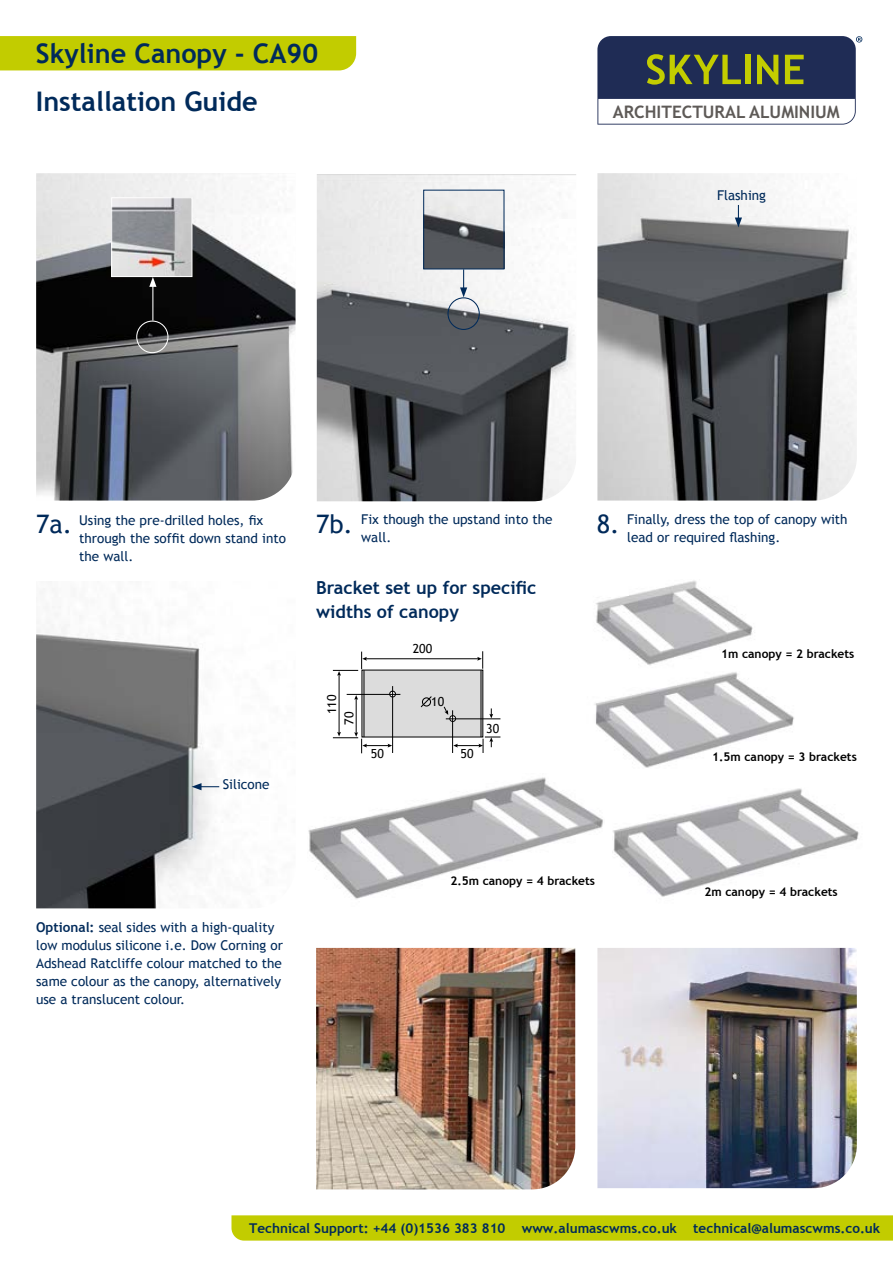
<style>
.page{position:relative;width:893px;height:1263px;background:#fff}
.page>*{position:absolute;margin:0;border:0;box-sizing:border-box;transform-origin:0 0}
.t1{font:700 27px/47.4px "Trebuchet MS";color:#002a5a}
.t2{font:25.5px "Trebuchet MS";color:#002a5a}
.Heading_01{font:700 18px/24px "Trebuchet MS";color:#002a5a}
.t3{font:700 17.25px "Trebuchet MS";color:#5e5a57}
.Annotations{font:13.5px/18px "Trebuchet MS";color:#002a5a}
.t4{font:700 13.5px "Trebuchet MS";color:#002a5a}
.t5{font:12.45px/17.2px "Trebuchet MS";color:#000}
.Annotations-2{font:700 12px "Trebuchet MS";color:#000}
.s1{font-weight:700}
</style>
<div class="page">
<div style="left:231px;top:1215px;width:662px;height:25px;background:#c2cc00"></div>
<svg style="left:597px;top:36px;width:265px;height:89px"></svg>
<div style="left:0;top:36px;width:356px;height:34px;background:#c2cc00"></div>
<img style="left:597px;top:173px;width:260px;height:328px">
<img style="left:36px;top:624px;width:184px;height:284px">
<img style="left:36px;top:173px;width:260px;height:328px">
<img style="left:316px;top:948px;width:259px;height:241px">
<img style="left:597px;top:948px;width:260px;height:240px">
<img style="left:317px;top:174px;width:259px;height:327px">
<img style="left:596px;top:580px;width:157px;height:85px">
<img style="left:613px;top:788px;width:246px;height:109px">
<img style="left:594px;top:672px;width:200px;height:96px">
<img style="left:308px;top:777px;width:295px;height:122px">
<div style="left:362px;top:670px;width:121px;height:67px;background:#dcdcdc"></div>
<div style="left:449px;top:715px;width:7px;height:7px;border:1px solid #000;border-radius:50%"></div>
<div style="left:389px;top:691px;width:7px;height:6px;border:1px solid #000;border-radius:50%"></div>
<hr style="left:364px;top:670px;width:1px;height:67px;background:#000">
<hr style="left:481px;top:670px;width:1px;height:67px;background:#000">
<hr style="left:339px;top:674px;width:1px;height:59px;background:#000">
<hr style="left:347px;top:694px;width:53px;height:1px;background:#000">
<hr style="left:446px;top:719px;width:54px;height:1px;background:#000">
<hr style="left:356px;top:698px;width:1px;height:36px;background:#000">
<svg style="left:354px;top:695px;width:4px;height:5px"></svg>
<svg style="left:489px;top:708px;width:4px;height:10px"></svg>
<hr style="left:365px;top:658px;width:114px;height:1px;background:#000">
<svg style="left:333px;top:652px;width:34px;height:24px"></svg>
<svg style="left:477px;top:651px;width:6px;height:18px"></svg>
<hr style="left:392px;top:686px;width:1px;height:67px;background:#000">
<svg style="left:444px;top:706px;width:12px;height:15px"></svg>
<svg style="left:420px;top:696px;width:12px;height:12px"></svg>
<hr style="left:452px;top:710px;width:1px;height:43px;background:#000">
<svg style="left:333px;top:732px;width:59px;height:21px"></svg>
<svg style="left:453px;top:737px;width:47px;height:16px"></svg>
<svg style="left:192px;top:783px;width:27px;height:7px"></svg>
<img style="left:425px;top:192px;width:77px;height:75px">
<div style="left:423px;top:190px;width:81px;height:79px;border:1px solid #002a5a"></div>
<img style="left:113px;top:199px;width:77px;height:76px">
<div style="left:111px;top:197px;width:81px;height:80px;border:1px solid #fff"></div>
<svg style="left:460px;top:269px;width:7px;height:28px"></svg>
<hr style="left:152px;top:284px;width:1px;height:37px;background:#fff">
<svg style="left:149px;top:277px;width:7px;height:10px"></svg>
<div style="left:447px;top:297px;width:33px;height:33px;border:1px solid #002a5a;border-radius:50%"></div>
<div style="left:136px;top:321px;width:32px;height:32px;border:1px solid #fff;border-radius:50%"></div>
<svg style="left:735px;top:205px;width:7px;height:22px"></svg>
<h1 class="t1" style="left:36px;top:30px;width:284px">Skyline Canopy - CA90<br>Installation Guide</h1>
<p class="t3" style="left:613px;top:101px;width:228px">ARCHITECTURAL ALUMINIUM</p>
<p class="Annotations" style="left:717px;top:186px;width:50px">Flashing</p>
<p class="t2" style="left:36px;top:509px;width:38px">7a.</p>
<p class="t2" style="left:316px;top:509px;width:38px">7b.</p>
<p class="Annotations" style="left:361px;top:510px;width:193px">Fix though the upstand into the wall.</p>
<p class="Annotations" style="left:79px;top:511px;width:208px">Using the pre-drilled holes, fix through the soffit down stand into the wall.</p>
<p class="Heading_01" style="left:316px;top:576px;width:222px">Bracket set up for specific widths of canopy</p>
<p class="Annotations" style="left:223px;top:775px;width:48px">Silicone</p>
<p class="t5" style="left:323px;top:725px;width:32px;text-indent:11px;rotate:-90deg">110<br>70</p>
<p class="t5" style="left:371px;top:745px;width:14px">50</p>
<p class="t5" style="left:413px;top:640px;width:21px">200</p>
<p class="t5" style="left:431px;top:693px;width:14px">10</p>
<p class="t5" style="left:461px;top:745px;width:14px">50</p>
<p class="t5" style="left:486px;top:720px;width:14px">30</p>
<p class="t2" style="left:597px;top:509px;width:24px">8.</p>
<p class="Annotations" style="left:627px;top:510px;width:222px">Finally, dress the top of canopy with lead or required flashing.</p>
<p class="Annotations-2" style="left:721px;top:646px;width:135px">1m canopy = 2 brackets</p>
<p class="Annotations-2" style="left:712px;top:749px;width:146px">1.5m canopy = 3 brackets</p>
<p class="Annotations" style="left:36px;top:919px;width:248px"><span class="s1">Optional:</span> seal sides with a high-quality low modulus silicone i.e. Dow Corning or Adshead Ratcliffe colour matched to the same colour as the canopy, alternatively use a translucent colour.</p>
<p class="Annotations-2" style="left:450px;top:873px;width:146px">2.5m canopy = 4 brackets</p>
<p class="Annotations-2" style="left:704px;top:885px;width:135px">2m canopy = 4 brackets</p>
<p class="t4" style="left:249px;top:1220px;width:633px">Technical Support: +44 (0)1536 383 810 www.alumascwms.co.uk technical@alumascwms.co.uk</p>
</div>
